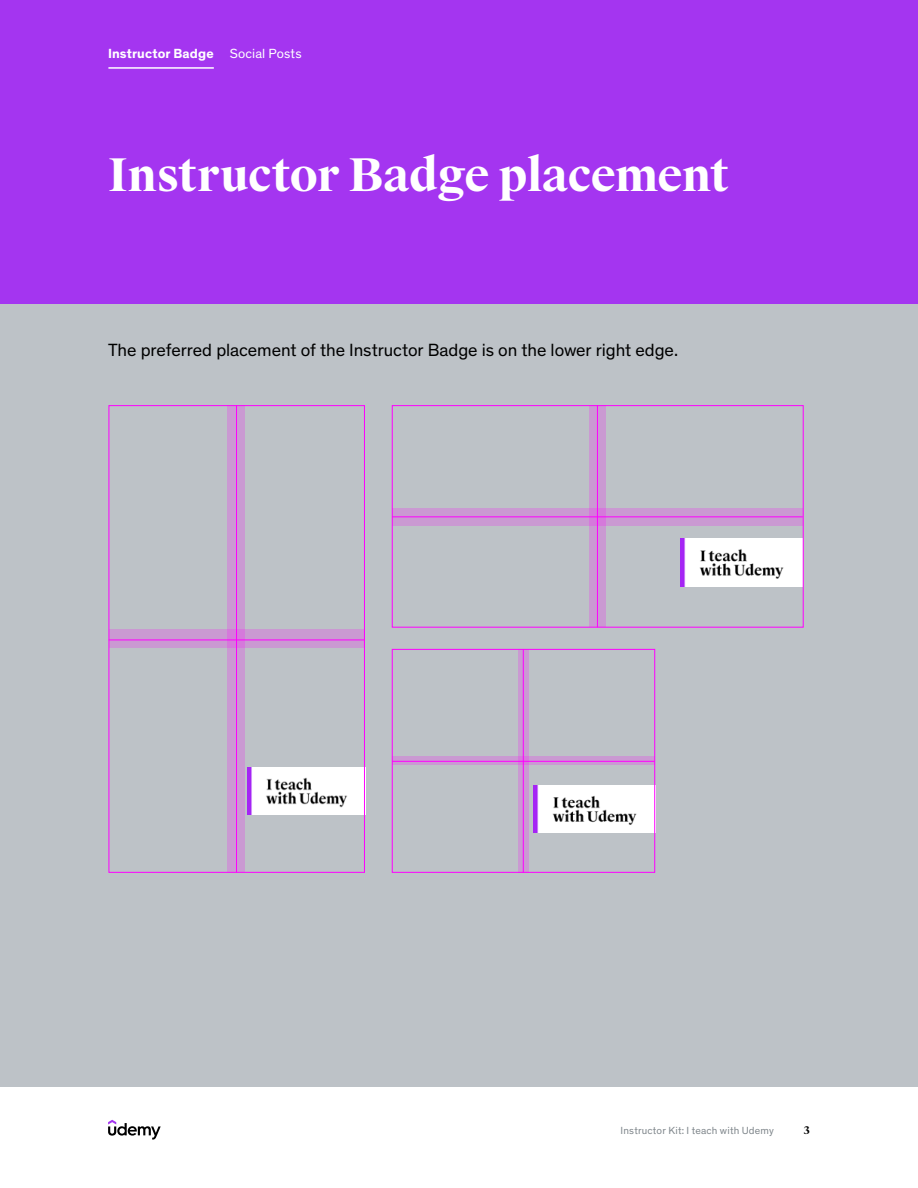
<style>
.page{position:relative;width:918px;height:1188px;background:#fff}
.page>*{position:absolute;margin:0;border:0;box-sizing:border-box;transform-origin:0 0}
.t1{font:700 45px "Suisse Works";letter-spacing:-.015em;color:#fff}
.t2{font:18px "Udemy Sans Pan";letter-spacing:-.005em;color:#000}
.t3{font:700 13.5px "Udemy Sans Pan";letter-spacing:.01em;color:#fff}
.t4{font:10.5px "Udemy Sans Pan";letter-spacing:.015em;color:#80878c}
.t5{font:700 10.5px "Suisse Works";color:#000}
.s1{font-weight:400}
</style>
<div class="page">
<svg style="left:108px;top:1120px;width:53px;height:20px"></svg>
<div style="left:0;top:290px;width:917px;height:796px;background:#bdc2c7"></div>
<div style="left:0;top:0;width:918px;height:303px;background:#a435f0"></div>
<hr style="left:108px;top:67px;width:106px;height:2px;background:#fff">
<img style="left:247px;top:768px;width:116px;height:46px">
<img style="left:534px;top:785px;width:119px;height:48px">
<img style="left:681px;top:538px;width:121px;height:48px">
<div style="left:109px;top:405px;width:256px;height:468px;border:1px solid #f0f"></div>
<div style="left:227px;top:406px;width:18px;height:466px;background:#ca99d2"></div>
<svg style="left:109px;top:630px;width:256px;height:18px;background:#cc90d4"></svg>
<hr style="left:236px;top:406px;width:1px;height:466px;background:#f0f">
<hr style="left:109px;top:640px;width:255px;height:1px;background:#f0f">
<div style="left:392px;top:649px;width:263px;height:224px;border:1px solid #f0f"></div>
<svg style="left:519px;top:649px;width:10px;height:224px;background:#cb93d3"></svg>
<svg style="left:392px;top:757px;width:263px;height:8px;background:#cc92d3"></svg>
<hr style="left:523px;top:649px;width:1px;height:223px;background:#f0f">
<hr style="left:392px;top:761px;width:263px;height:1px;background:#f0f">
<div style="left:392px;top:405px;width:412px;height:222px;border:1px solid #f0f"></div>
<div style="left:589px;top:405px;width:16px;height:222px;background:#ca99d2"></div>
<svg style="left:392px;top:508px;width:411px;height:17px;background:#cc91d4"></svg>
<hr style="left:597px;top:405px;width:1px;height:222px;background:#f0f">
<hr style="left:392px;top:517px;width:411px;height:1px;background:#f0f">
<p class="t3" style="left:108px;top:44px;width:195px">Instructor Badge <span class="s1">Social Posts</span></p>
<h1 class="t1" style="left:108px;top:147px;width:623px">Instructor Badge placement</h1>
<p class="t2" style="left:108px;top:337px;width:572px">The preferred placement of the Instructor Badge is on the lower right edge.</p>
<p class="t4" style="left:621px;top:1123px;width:155px">Instructor Kit: I teach with Udemy</p>
<p class="t5" style="left:804px;top:1124px;width:8px">3</p>
</div>
